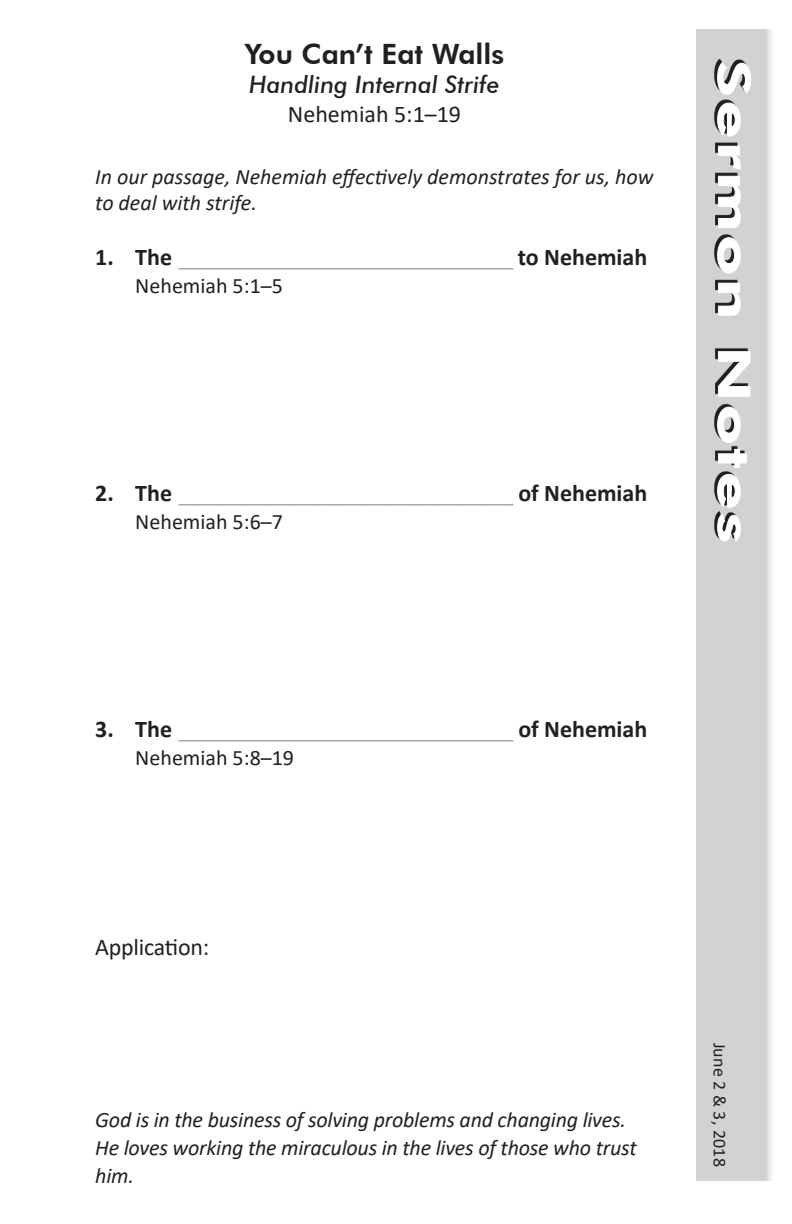
<style>
.page{position:relative;width:792px;height:1224px;background:#fff}
.page>*{position:absolute;margin:0;border:0;box-sizing:border-box;transform-origin:0 0}
.t1{font:800 44px "Futura BT";letter-spacing:.05em;color:#fff;scale:1.5 1}
.t2{font:800 28px "Futura BT";color:#231f20}
.t3{font:24px "Calibri";color:#a8a9ad}
.t4{font:24px "Calibri";letter-spacing:-.005em;color:#231f20}
.t5{font:italic 500 24px "Futura BT";color:#231f20}
.t6{font:italic 22px/28px "Calibri";letter-spacing:-.01em;color:#231f20}
.t7{font:22px "Calibri";color:#231f20}
.t8{font:18px "Calibri";letter-spacing:.01em;color:#231f20}
.s1{font-weight:700;color:#231f20}
</style>
<div class="page">
<div style="left:696px;top:29px;width:79px;height:1152px;background:#d1d2d4"></div>
<svg style="left:714px;top:59px;width:34px;height:478px"></svg>
<svg style="left:717px;top:61px;width:34px;height:34px"></svg>
<svg style="left:717px;top:102px;width:24px;height:35px"></svg>
<svg style="left:717px;top:145px;width:24px;height:84px"></svg>
<svg style="left:717px;top:237px;width:24px;height:37px"></svg>
<svg style="left:717px;top:282px;width:24px;height:34px"></svg>
<svg style="left:717px;top:351px;width:34px;height:46px"></svg>
<svg style="left:717px;top:406px;width:31px;height:136px"></svg>
<p class="t2" style="left:245px;top:38px;width:261px">You Can’t Eat Walls</p>
<p class="t5" style="left:249px;top:70px;width:252px">Handling Internal Strife</p>
<p class="t4" style="left:288px;top:97px;width:175px">Nehemiah 5:1–19</p>
<p class="t6" style="left:95px;top:163px;width:560px;line-height:26px">In our passage, Nehemiah effectively demonstrates for us, how to deal with strife.</p>
<p class="t3" style="left:95px;top:240px;width:554px"><span class="s1">1. The</span> ____________________________ <span class="s1">to Nehemiah</span></p>
<p class="t7" style="left:135px;top:271px;width:149px">Nehemiah 5:1–5</p>
<p class="t3" style="left:95px;top:476px;width:554px"><span class="s1">2. The</span> ____________________________ <span class="s1">of Nehemiah</span></p>
<p class="t7" style="left:135px;top:507px;width:149px">Nehemiah 5:6–7</p>
<p class="t1" style="left:761px;top:60px;width:323px;rotate:90deg">Sermon Notes</p>
<p class="t3" style="left:95px;top:712px;width:554px"><span class="s1">3. The</span> ____________________________ <span class="s1">of Nehemiah</span></p>
<p class="t7" style="left:135px;top:743px;width:160px">Nehemiah 5:8–19</p>
<p class="t4" style="left:95px;top:930px;width:115px">Application:</p>
<p class="t6" style="left:95px;top:1105px;width:543px">God is in the business of solving problems and changing lives.<br>He loves working the miraculous in the lives of those who trust him.</p>
<p class="t8" style="left:732px;top:1043px;width:126px;rotate:90deg">June 2 &amp; 3, 2018</p>
</div>
